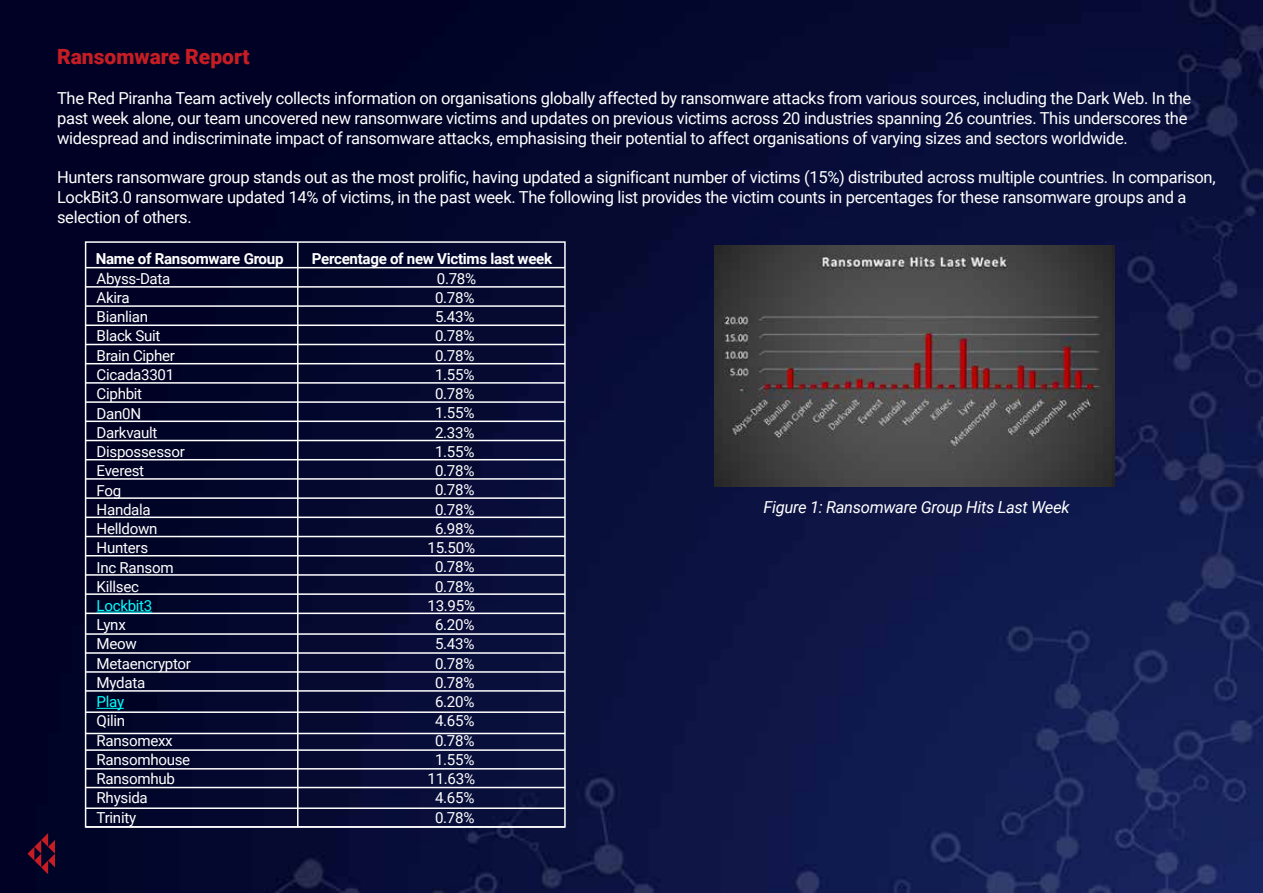
<style>
.page{position:relative;width:1263px;height:893px;background:#fff}
.page>*{position:absolute;margin:0;border:0;box-sizing:border-box;transform-origin:0 0}
.t1{font:900 21px "Roboto";color:#c61d25}
.t2{font:16.5px/19.8px "Roboto";letter-spacing:-.02em;color:#fff}
.t3{font:italic 16.5px "Roboto";letter-spacing:-.02em;color:#fff}
.t4{font:15.15px/19.2px "Roboto";letter-spacing:-.02em;color:#fff}
.t5{font:700 15.15px "Roboto";letter-spacing:-.02em;color:#fff}
.t6{font:15.15px "Roboto";letter-spacing:-.02em;color:#0ff}
</style>
<div class="page">
<img style="left:0;top:0;width:1263px;height:893px">
<svg style="left:28px;top:833px;width:27px;height:41px"></svg>
<hr style="left:86px;top:267px;width:479px;height:1px;background:#fff">
<hr style="left:86px;top:286px;width:479px;height:2px;background:#fff">
<hr style="left:86px;top:305px;width:479px;height:2px;background:#fff">
<hr style="left:86px;top:325px;width:479px;height:1px;background:#fff">
<hr style="left:86px;top:344px;width:479px;height:1px;background:#fff">
<hr style="left:86px;top:363px;width:479px;height:1px;background:#fff">
<hr style="left:86px;top:382px;width:479px;height:2px;background:#fff">
<hr style="left:86px;top:401px;width:479px;height:2px;background:#fff">
<hr style="left:86px;top:421px;width:479px;height:1px;background:#fff">
<hr style="left:86px;top:440px;width:479px;height:1px;background:#fff">
<hr style="left:86px;top:459px;width:479px;height:1px;background:#fff">
<hr style="left:86px;top:478px;width:479px;height:2px;background:#fff">
<hr style="left:86px;top:497px;width:479px;height:2px;background:#fff">
<hr style="left:86px;top:517px;width:479px;height:1px;background:#fff">
<hr style="left:86px;top:536px;width:479px;height:1px;background:#fff">
<hr style="left:86px;top:555px;width:479px;height:1px;background:#fff">
<hr style="left:86px;top:574px;width:479px;height:2px;background:#fff">
<hr style="left:86px;top:593px;width:479px;height:2px;background:#fff">
<hr style="left:86px;top:613px;width:479px;height:1px;background:#fff">
<hr style="left:86px;top:633px;width:479px;height:2px;background:#fff">
<hr style="left:86px;top:652px;width:479px;height:2px;background:#fff">
<hr style="left:86px;top:671px;width:479px;height:2px;background:#fff">
<hr style="left:86px;top:690px;width:479px;height:2px;background:#fff">
<hr style="left:86px;top:711px;width:479px;height:2px;background:#fff">
<hr style="left:86px;top:733px;width:479px;height:1px;background:#fff">
<hr style="left:86px;top:749px;width:479px;height:2px;background:#fff">
<hr style="left:86px;top:768px;width:479px;height:2px;background:#fff">
<hr style="left:86px;top:787px;width:479px;height:1px;background:#fff">
<hr style="left:86px;top:807px;width:479px;height:2px;background:#fff">
<hr style="left:86px;top:826px;width:479px;height:2px;background:#fff">
<hr style="left:297px;top:242px;width:1px;height:585px;background:#fff">
<div style="left:91px;top:596px;width:66px;height:16px;background:#000224"></div>
<div style="left:91px;top:694px;width:66px;height:15px;background:#000224"></div>
<hr style="left:97px;top:612px;width:55px;height:1px;background:#0ff">
<svg style="left:97px;top:708px;width:27px;height:1px"></svg>
<img style="left:714px;top:246px;width:401px;height:240px">
<p class="t1" style="left:57px;top:42px;width:194px">Ransomware Report</p>
<p class="t2" style="left:57px;top:88px;width:1136px">The Red Piranha Team actively collects information on organisations globally affected by ransomware attacks from various sources, including the Dark Web. In the past week alone, our team uncovered new ransomware victims and updates on previous victims across 20 industries spanning 26 countries. This underscores the widespread and indiscriminate impact of ransomware attacks, emphasising their potential to affect organisations of varying sizes and sectors worldwide.</p>
<p class="t2" style="left:57px;top:167px;width:1160px">Hunters ransomware group stands out as the most prolific, having updated a significant number of victims (15%) distributed across multiple countries. In comparison,<br>LockBit3.0 ransomware updated 14% of victims, in the past week. The following list provides the victim counts in percentages for these ransomware groups and a selection of others.</p>
<p class="t5" style="left:96px;top:248px;width:189px">Name of Ransomware Group</p>
<p class="t5" style="left:312px;top:248px;width:242px">Percentage of new Victims last week</p>
<p class="t4" style="left:428px;top:268px;width:50px;text-align:right">0.78%<br>0.78%<br>5.43%<br>0.78%<br>0.78%<br>1.55%<br>0.78%<br>1.55%<br>2.33%<br>1.55%<br>0.78%<br>0.78%<br>0.78%<br>6.98%<br>15.50%<br>0.78%<br>0.78%<br>13.95%<br>6.20%<br>5.43%<br>0.78%<br>0.78%<br>6.20%<br>4.65%<br>0.78%<br>1.55%<br>11.63%<br>4.65%<br>0.78%</p>
<p class="t4" style="left:97px;top:268px;width:90px">Abyss-Data<br>Akira<br>Bianlian<br>Black Suit<br>Brain Cipher<br>Cicada3301<br>Ciphbit<br>Dan0N<br>Darkvault<br>Dispossessor<br>Everest<br>Fog<br>Handala<br>Helldown<br>Hunters<br>Inc Ransom<br>Killsec</p>
<p class="t6" style="left:97px;top:595px;width:57px">Lockbit3</p>
<p class="t4" style="left:97px;top:615px;width:96px">Lynx<br>Meow<br>Metaencryptor<br>Mydata</p>
<p class="t6" style="left:97px;top:691px;width:29px">Play</p>
<p class="t4" style="left:97px;top:711px;width:95px">Qilin<br>Ransomexx<br>Ransomhouse<br>Ransomhub<br>Rhysida<br>Trinity</p>
<p class="t3" style="left:764px;top:495px;width:308px">Figure 1: Ransomware Group Hits Last Week</p>
</div>
